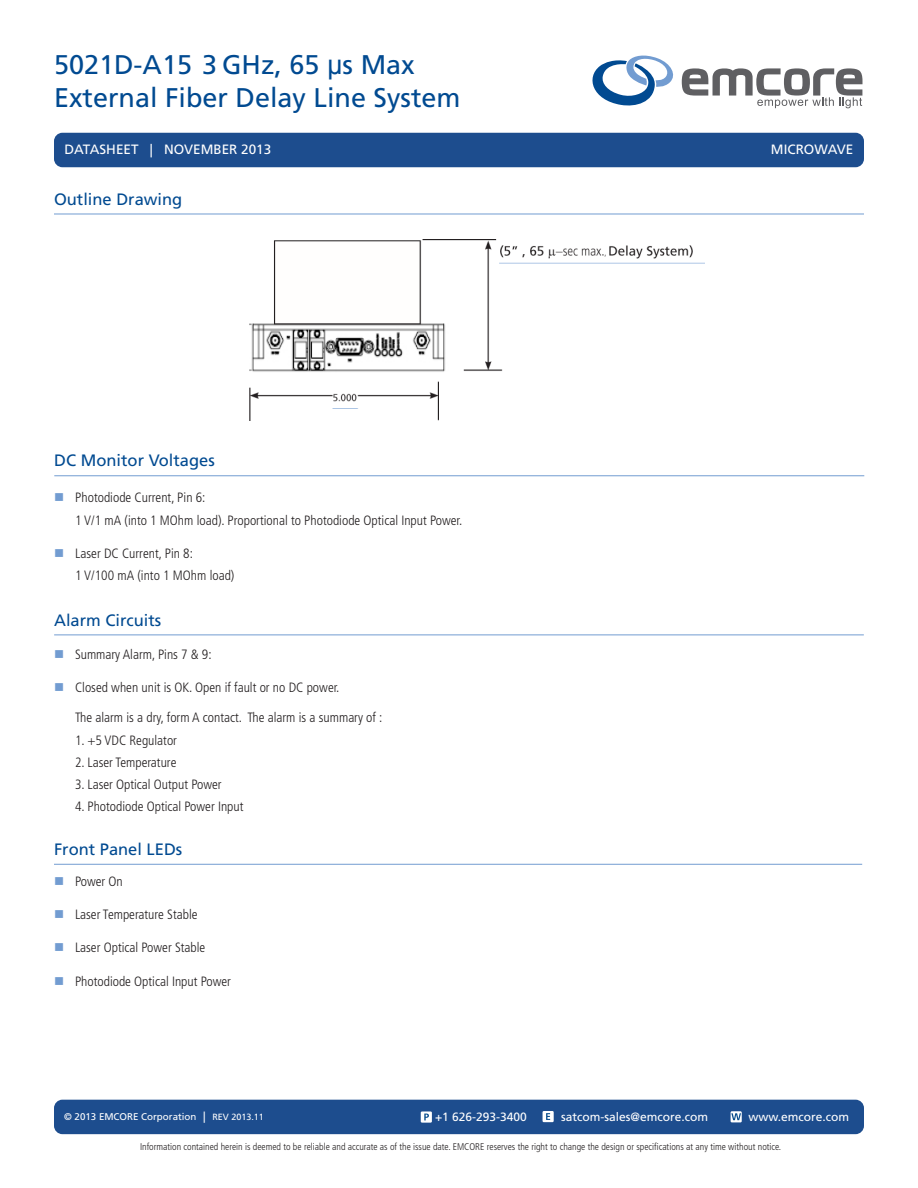
<style>
.page{position:relative;width:918px;height:1188px;background:#fff}
.page>*{position:absolute;margin:0;border:0;box-sizing:border-box;transform-origin:0 0}
.header_-_main_title{font:27px/32.4px "Frutiger";color:#014a91}
.column_-_header{font:16.5px "Frutiger";color:#014a91}
.Blue_Subhead-Underli{font:16.5px "Frutiger";color:#014a91}
.body_text_content{font:300 condensed 13.5px/22.5px "Frutiger";color:#231f20}
.t1{font:13.5px "Frutiger";color:#fff}
.t2{font:12px "Frutiger";color:#fff}
.t3{font:300 condensed 9.75px "Frutiger";color:#231f20}
.t4{font:9.75px "Frutiger";color:#fff}
.s1{font-family:"Arial"}
.s2{font-size:11.25px}
.s3{font-size:9px}
</style>
<div class="page">
<div style="left:54px;top:133px;width:810px;height:34px;background:#1d4d8e;border-radius:8px"></div>
<div style="left:54px;top:1100px;width:810px;height:34px;background:#1d4d8e;border-radius:8px"></div>
<div style="left:543px;top:1111px;width:11px;height:11px;background:#fff"></div>
<svg style="left:546px;top:1113px;width:4px;height:7px"></svg>
<svg style="left:731px;top:1111px;width:11px;height:11px"></svg>
<svg style="left:731px;top:1113px;width:10px;height:7px"></svg>
<svg style="left:592px;top:56px;width:270px;height:52px"></svg>
<div style="left:421px;top:1111px;width:11px;height:12px;background:#fff"></div>
<svg style="left:424px;top:1114px;width:5px;height:6px"></svg>
<hr style="left:54px;top:214px;width:810px;height:1px;background:#729cd1">
<hr style="left:54px;top:475px;width:810px;height:1px;background:#729cd1">
<hr style="left:54px;top:635px;width:810px;height:1px;background:#729cd1">
<hr style="left:54px;top:864px;width:808px;height:1px;background:#729cd1">
<img style="left:249px;top:239px;width:456px;height:181px">
<p class="header_-_main_title" style="left:54px;top:49px;width:408px">5021D-A15 3 GHz, 65 <span class="s1">µ</span>s Max<br>External Fiber Delay Line System</p>
<p class="t1" style="left:64px;top:142px;width:208px">DATASHEET | NOVEMBER 2013</p>
<p class="t1" style="left:771px;top:142px;width:84px">MICROWAVE</p>
<p class="Blue_Subhead-Underli" style="left:54px;top:189px;width:130px">Outline Drawing</p>
<p class="column_-_header" style="left:54px;top:451px;width:162px">DC Monitor Voltages</p>
<p class="body_text_content" style="left:75px;top:486px;width:389px">Photodiode Current, Pin 6:<br>1 V/1 mA (into 1 MOhm load). Proportional to Photodiode Optical Input Power.</p>
<p class="body_text_content" style="left:75px;top:542px;width:161px">Laser DC Current, Pin 8:<br>1 V/100 mA (into 1 MOhm load)</p>
<p class="column_-_header" style="left:54px;top:610px;width:109px">Alarm Circuits</p>
<p class="body_text_content" style="left:75px;top:643px;width:138px">Summary Alarm, Pins 7 &amp; 9:</p>
<p class="body_text_content" style="left:75px;top:676px;width:266px">Closed when unit is OK. Open if fault or no DC power.</p>
<p class="body_text_content" style="left:75px;top:707px;width:309px">The alarm is a dry, form A contact. The alarm is a summary of :</p>
<p class="body_text_content" style="left:75px;top:729px;width:104px">1. +5 VDC Regulator</p>
<p class="body_text_content" style="left:75px;top:751px;width:103px">2. Laser Temperature</p>
<p class="body_text_content" style="left:75px;top:773px;width:148px">3. Laser Optical Output Power</p>
<p class="body_text_content" style="left:75px;top:795px;width:170px">4. Photodiode Optical Power Input</p>
<p class="column_-_header" style="left:54px;top:839px;width:130px">Front Panel LEDs</p>
<p class="body_text_content" style="left:75px;top:870px;width:49px">Power On</p>
<p class="body_text_content" style="left:75px;top:903px;width:124px">Laser Temperature Stable</p>
<p class="body_text_content" style="left:75px;top:937px;width:132px">Laser Optical Power Stable</p>
<p class="body_text_content" style="left:75px;top:970px;width:158px">Photodiode Optical Input Power</p>
<p class="t4" style="left:64px;top:1111px;width:201px">© 2013 EMCORE Corporation <span class="s2">|</span> <span class="s3">REV 2013.11</span></p>
<p class="t2" style="left:561px;top:1110px;width:148px">satcom-sales@emcore.com</p>
<p class="t2" style="left:749px;top:1110px;width:102px">www.emcore.com</p>
<p class="t3" style="left:140px;top:1142px;width:643px">Information contained herein is deemed to be reliable and accurate as of the issue date. EMCORE reserves the right to change the design or specifications at any time without notice.</p>
<p class="t2" style="left:435px;top:1110px;width:93px">+1 626-293-3400</p>
</div>
